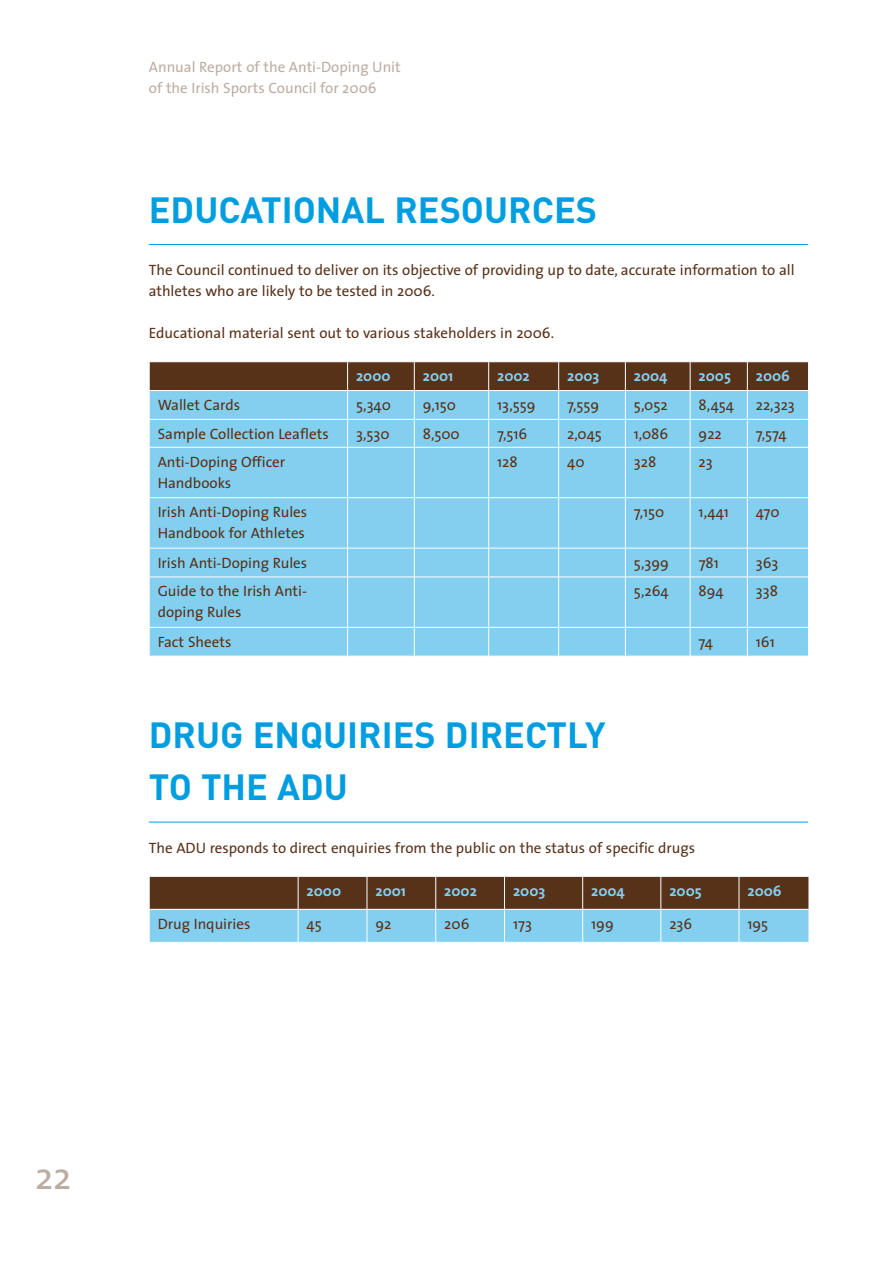
<style>
.page{position:relative;width:893px;height:1263px;background:#fff}
.page>*{position:absolute;margin:0;border:0;box-sizing:border-box;transform-origin:0 0}
.t1{font:37.5px "The Sans";color:#bcada3}
.t2{font:700 36px/52.5px "DIN";color:#009ee0}
.t3{font:15px/21px "The Sans";color:#583119}
.t4{font:15px/21px "The Sans";color:#bcada3}
.t5{font:700 15px "The Sans";color:#83cff0}
</style>
<div class="page">
<hr style="left:149px;top:244px;width:659px;height:1px;background:#009ee0">
<hr style="left:149px;top:822px;width:659px;height:1px;background:#009ee0">
<div style="left:150px;top:448px;width:658px;height:208px;background:#83cff0"></div>
<hr style="left:347px;top:448px;width:1px;height:49px;background:#fff">
<hr style="left:414px;top:448px;width:1px;height:49px;background:#fff">
<hr style="left:488px;top:448px;width:1px;height:49px;background:#fff">
<hr style="left:558px;top:448px;width:1px;height:49px;background:#fff">
<hr style="left:625px;top:448px;width:1px;height:49px;background:#fff">
<hr style="left:690px;top:448px;width:1px;height:49px;background:#fff">
<hr style="left:747px;top:448px;width:1px;height:49px;background:#fff">
<hr style="left:149px;top:497px;width:199px;height:1px;background:#fff">
<hr style="left:348px;top:497px;width:66px;height:1px;background:#fff">
<hr style="left:347px;top:498px;width:1px;height:50px;background:#fff">
<hr style="left:414px;top:497px;width:75px;height:1px;background:#fff">
<hr style="left:414px;top:498px;width:1px;height:50px;background:#fff">
<hr style="left:489px;top:497px;width:70px;height:1px;background:#fff">
<hr style="left:488px;top:498px;width:1px;height:50px;background:#fff">
<hr style="left:559px;top:497px;width:66px;height:1px;background:#fff">
<hr style="left:558px;top:498px;width:1px;height:50px;background:#fff">
<hr style="left:625px;top:497px;width:65px;height:1px;background:#fff">
<hr style="left:625px;top:498px;width:1px;height:50px;background:#fff">
<hr style="left:690px;top:497px;width:57px;height:1px;background:#fff">
<hr style="left:690px;top:498px;width:1px;height:50px;background:#fff">
<hr style="left:747px;top:497px;width:62px;height:1px;background:#fff">
<hr style="left:747px;top:498px;width:1px;height:50px;background:#fff">
<hr style="left:149px;top:548px;width:199px;height:1px;background:#fff">
<svg style="left:149px;top:548px;width:1px;height:28px"></svg>
<hr style="left:348px;top:548px;width:66px;height:1px;background:#fff">
<svg style="left:347px;top:548px;width:1px;height:28px"></svg>
<hr style="left:414px;top:548px;width:75px;height:1px;background:#fff">
<svg style="left:414px;top:548px;width:1px;height:28px"></svg>
<hr style="left:489px;top:548px;width:70px;height:1px;background:#fff">
<svg style="left:488px;top:548px;width:1px;height:28px"></svg>
<hr style="left:559px;top:548px;width:66px;height:1px;background:#fff">
<svg style="left:558px;top:548px;width:1px;height:28px"></svg>
<hr style="left:625px;top:548px;width:65px;height:1px;background:#fff">
<svg style="left:625px;top:548px;width:1px;height:28px"></svg>
<hr style="left:690px;top:548px;width:57px;height:1px;background:#fff">
<svg style="left:690px;top:548px;width:1px;height:28px"></svg>
<hr style="left:747px;top:548px;width:62px;height:1px;background:#fff">
<svg style="left:747px;top:548px;width:1px;height:28px"></svg>
<hr style="left:149px;top:576px;width:199px;height:1px;background:#fff">
<hr style="left:348px;top:576px;width:66px;height:1px;background:#fff">
<hr style="left:347px;top:577px;width:1px;height:50px;background:#fff">
<hr style="left:414px;top:576px;width:75px;height:1px;background:#fff">
<hr style="left:414px;top:577px;width:1px;height:50px;background:#fff">
<hr style="left:489px;top:576px;width:70px;height:1px;background:#fff">
<hr style="left:488px;top:577px;width:1px;height:50px;background:#fff">
<hr style="left:559px;top:576px;width:66px;height:1px;background:#fff">
<hr style="left:558px;top:577px;width:1px;height:50px;background:#fff">
<hr style="left:625px;top:576px;width:65px;height:1px;background:#fff">
<hr style="left:625px;top:577px;width:1px;height:50px;background:#fff">
<hr style="left:690px;top:576px;width:57px;height:1px;background:#fff">
<hr style="left:690px;top:577px;width:1px;height:50px;background:#fff">
<hr style="left:747px;top:576px;width:62px;height:1px;background:#fff">
<hr style="left:747px;top:577px;width:1px;height:50px;background:#fff">
<svg style="left:149px;top:362px;width:660px;height:85px;background:#7a9dab"></svg>
<hr style="left:747px;top:390px;width:62px;height:1px;background:#fff">
<svg style="left:149px;top:628px;width:1px;height:28px"></svg>
<hr style="left:149px;top:627px;width:199px;height:1px;background:#fff">
<hr style="left:348px;top:627px;width:66px;height:1px;background:#fff">
<hr style="left:414px;top:627px;width:75px;height:1px;background:#fff">
<hr style="left:489px;top:627px;width:70px;height:1px;background:#fff">
<hr style="left:559px;top:627px;width:66px;height:1px;background:#fff">
<hr style="left:625px;top:627px;width:65px;height:1px;background:#fff">
<hr style="left:690px;top:627px;width:57px;height:1px;background:#fff">
<hr style="left:747px;top:627px;width:62px;height:1px;background:#fff">
<svg style="left:347px;top:628px;width:1px;height:28px"></svg>
<svg style="left:414px;top:628px;width:1px;height:28px"></svg>
<svg style="left:488px;top:628px;width:1px;height:28px"></svg>
<svg style="left:558px;top:628px;width:1px;height:28px"></svg>
<svg style="left:625px;top:628px;width:1px;height:28px"></svg>
<svg style="left:690px;top:628px;width:1px;height:28px"></svg>
<svg style="left:747px;top:628px;width:1px;height:28px"></svg>
<svg style="left:150px;top:877px;width:659px;height:65px;background:#6e8085"></svg>
<hr style="left:298px;top:910px;width:1px;height:32px;background:#fff">
<hr style="left:367px;top:910px;width:1px;height:32px;background:#fff">
<hr style="left:435px;top:910px;width:1px;height:32px;background:#fff">
<hr style="left:504px;top:910px;width:1px;height:32px;background:#fff">
<hr style="left:582px;top:910px;width:1px;height:32px;background:#fff">
<hr style="left:660px;top:910px;width:1px;height:32px;background:#fff">
<hr style="left:739px;top:910px;width:1px;height:32px;background:#fff">
<hr style="left:149px;top:909px;width:149px;height:1px;background:#fff">
<hr style="left:298px;top:877px;width:1px;height:32px;background:#fff">
<hr style="left:298px;top:909px;width:69px;height:1px;background:#fff">
<hr style="left:367px;top:877px;width:1px;height:32px;background:#fff">
<hr style="left:367px;top:909px;width:69px;height:1px;background:#fff">
<hr style="left:435px;top:877px;width:1px;height:32px;background:#fff">
<hr style="left:436px;top:909px;width:68px;height:1px;background:#fff">
<hr style="left:504px;top:877px;width:1px;height:32px;background:#fff">
<hr style="left:504px;top:909px;width:79px;height:1px;background:#fff">
<hr style="left:582px;top:877px;width:1px;height:32px;background:#fff">
<hr style="left:583px;top:909px;width:78px;height:1px;background:#fff">
<hr style="left:660px;top:877px;width:1px;height:32px;background:#fff">
<hr style="left:661px;top:909px;width:78px;height:1px;background:#fff">
<hr style="left:739px;top:877px;width:1px;height:32px;background:#fff">
<hr style="left:739px;top:909px;width:70px;height:1px;background:#fff">
<p class="t4" style="left:149px;top:56px;width:253px">Annual Report of the Anti-Doping Unit of the Irish Sports Council for 2006</p>
<h2 class="t2" style="left:149px;top:182px;width:450px">EDUCATIONAL RESOURCES</h2>
<p class="t3" style="left:149px;top:259px;width:647px">The Council continued to deliver on its objective of providing up to date, accurate information to all athletes who are likely to be tested in 2006.</p>
<p class="t3" style="left:149px;top:322px;width:407px">Educational material sent out to various stakeholders in 2006.</p>
<p class="t5" style="left:356px;top:363px;width:36px">2000</p>
<p class="t5" style="left:423px;top:363px;width:32px">2001</p>
<p class="t5" style="left:497px;top:363px;width:34px">2002</p>
<p class="t5" style="left:567px;top:363px;width:34px">2003</p>
<p class="t5" style="left:634px;top:363px;width:35px">2004</p>
<p class="t5" style="left:699px;top:363px;width:34px">2005</p>
<p class="t5" style="left:756px;top:363px;width:36px">2006</p>
<p class="t3" style="left:158px;top:394px;width:84px">Wallet Cards</p>
<p class="t3" style="left:356px;top:394px;width:36px">5,340</p>
<p class="t3" style="left:423px;top:394px;width:35px">9,150</p>
<p class="t3" style="left:497px;top:394px;width:40px">13,559</p>
<p class="t3" style="left:567px;top:394px;width:33px">7,559</p>
<p class="t3" style="left:634px;top:394px;width:35px">5,052</p>
<p class="t3" style="left:699px;top:394px;width:37px">8,454</p>
<p class="t3" style="left:756px;top:394px;width:40px">22,323</p>
<p class="t3" style="left:158px;top:423px;width:173px">Sample Collection Leaflets</p>
<p class="t3" style="left:356px;top:423px;width:35px">3,530</p>
<p class="t3" style="left:423px;top:423px;width:39px">8,500</p>
<p class="t3" style="left:497px;top:423px;width:32px">7,516</p>
<p class="t3" style="left:567px;top:423px;width:36px">2,045</p>
<p class="t3" style="left:634px;top:423px;width:36px">1,086</p>
<p class="t3" style="left:699px;top:423px;width:25px">922</p>
<p class="t3" style="left:756px;top:423px;width:32px">7,574</p>
<p class="t3" style="left:158px;top:451px;width:129px">Anti-Doping Officer<br>Handbooks</p>
<p class="t3" style="left:497px;top:451px;width:22px">128</p>
<p class="t3" style="left:567px;top:451px;width:19px">40</p>
<p class="t3" style="left:634px;top:451px;width:24px">328</p>
<p class="t3" style="left:699px;top:451px;width:16px">23</p>
<p class="t3" style="left:158px;top:501px;width:151px">Irish Anti-Doping Rules<br>Handbook for Athletes</p>
<p class="t3" style="left:634px;top:501px;width:32px">7,150</p>
<p class="t3" style="left:699px;top:501px;width:30px">1,441</p>
<p class="t3" style="left:756px;top:501px;width:25px">470</p>
<p class="t3" style="left:158px;top:551px;width:151px">Irish Anti-Doping Rules</p>
<p class="t3" style="left:634px;top:551px;width:36px">5,399</p>
<p class="t3" style="left:699px;top:551px;width:20px">781</p>
<p class="t3" style="left:756px;top:551px;width:24px">363</p>
<p class="t3" style="left:158px;top:580px;width:151px">Guide to the Irish Anti&shy;doping Rules</p>
<p class="t3" style="left:634px;top:580px;width:36px">5,264</p>
<p class="t3" style="left:699px;top:580px;width:27px">894</p>
<p class="t3" style="left:756px;top:580px;width:24px">338</p>
<p class="t3" style="left:158px;top:631px;width:75px">Fact Sheets</p>
<p class="t3" style="left:699px;top:631px;width:16px">74</p>
<p class="t3" style="left:756px;top:631px;width:19px">161</p>
<h2 class="t2" style="left:149px;top:707px;width:458px">DRUG ENQUI RI ES DI RECTLY<br>TO THE ADU</h2>
<p class="t3" style="left:149px;top:837px;width:548px">The ADU responds to direct enquiries from the public on the status of specific drugs</p>
<p class="t5" style="left:307px;top:878px;width:36px">2000</p>
<p class="t5" style="left:375px;top:878px;width:32px">2001</p>
<p class="t5" style="left:444px;top:878px;width:34px">2002</p>
<p class="t5" style="left:513px;top:878px;width:34px">2003</p>
<p class="t5" style="left:591px;top:878px;width:35px">2004</p>
<p class="t5" style="left:669px;top:878px;width:34px">2005</p>
<p class="t5" style="left:747px;top:878px;width:36px">2006</p>
<p class="t3" style="left:158px;top:913px;width:94px">Drug Inquiries</p>
<p class="t3" style="left:307px;top:913px;width:17px">45</p>
<p class="t3" style="left:375px;top:913px;width:17px">92</p>
<p class="t3" style="left:444px;top:913px;width:27px">206</p>
<p class="t3" style="left:513px;top:913px;width:20px">173</p>
<p class="t3" style="left:591px;top:913px;width:24px">199</p>
<p class="t3" style="left:669px;top:913px;width:24px">236</p>
<p class="t3" style="left:747px;top:913px;width:22px">195</p>
<h1 class="t1" style="left:35px;top:1145px;width:38px">22</h1>
</div>
